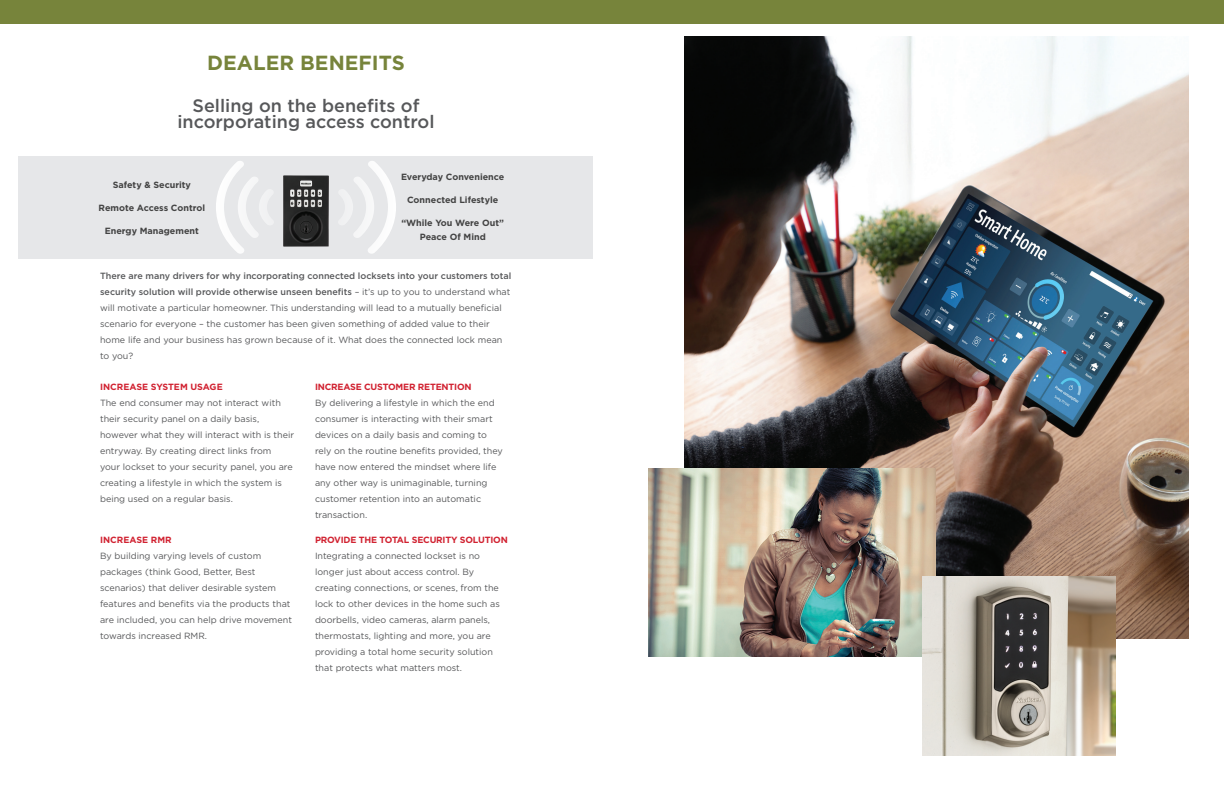
<style>
.page{position:relative;width:1224px;height:792px;background:#fff}
.page>*{position:absolute;margin:0;border:0;box-sizing:border-box;transform-origin:0 0}
.t1{font:700 20.4px "Gotham";color:#77843b}
.t2{font:500 18px/16px "Gotham";color:#57585a;text-align:center}
.t3{font:9px/16px "Gotham";color:#57585a}
.t4{font:700 9px/14px "Gotham";color:#434343;text-align:center}
.t5{font:700 9px "Gotham";letter-spacing:-.02em;color:#d12231}
.t6{font:700 9px "Gotham";color:#d12231}
.s1{font-weight:500}
</style>
<div class="page">
<div style="left:19px;top:157px;width:574px;height:102px;background:#e6e7e9"></div>
<svg style="left:342px;top:161px;width:54px;height:93px"></svg>
<svg style="left:216px;top:161px;width:55px;height:93px"></svg>
<img style="left:283px;top:175px;width:46px;height:72px">
<div style="left:0;top:0;width:621px;height:24px;background:#77843b"></div>
<img style="left:685px;top:36px;width:504px;height:603px">
<img style="left:648px;top:468px;width:288px;height:189px">
<img style="left:922px;top:576px;width:194px;height:180px">
<div style="left:603px;top:0;width:621px;height:24px;background:#77843b"></div>
<h1 class="t1" style="left:207px;top:49px;width:199px">DEALER BENEFITS</h1>
<h2 class="t2" style="left:177px;top:98px;width:259px">Selling on the benefits of incorporating access control</h2>
<p class="t4" style="left:113px;top:177px;width:80px">Safety &amp; Security</p>
<p class="t4" style="left:99px;top:200px;width:108px">Remote Access Control</p>
<p class="t4" style="left:105px;top:223px;width:96px">Energy Management</p>
<p class="t4" style="left:401px;top:169px;width:105px">Everyday Convenience</p>
<p class="t4" style="left:407px;top:192px;width:93px">Connected Lifestyle</p>
<p class="t4" style="left:401px;top:215px;width:104px">“While You Were Out”<br>Peace Of Mind</p>
<p class="t3" style="left:100px;top:267px;width:413px"><span class="s1">There are many drivers for why incorporating connected locksets into your customers total security solution will provide otherwise unseen benefits</span> – it’s up to you to understand what will motivate a particular homeowner. This understanding will lead to a mutually beneficial scenario for everyone – the customer has been given something of added value to their home life and your business has grown because of it. What does the connected lock mean to you?</p>
<p class="t6" style="left:100px;top:381px;width:124px">INCREASE SYSTEM USAGE</p>
<p class="t3" style="left:100px;top:394px;width:196px">The end consumer may not interact with their security panel on a daily basis, however what they will interact with is their entryway. By creating direct links from<br>your lockset to your security panel, you are creating a lifestyle in which the system is being used on a regular basis.</p>
<p class="t6" style="left:100px;top:534px;width:73px">INCREASE RMR</p>
<p class="t3" style="left:100px;top:548px;width:193px">By building varying levels of custom packages (think Good, Better, Best scenarios) that deliver desirable system features and benefits via the products that are included, you can help drive movement towards increased RMR.</p>
<p class="t5" style="left:315px;top:381px;width:158px">INCREASE CUSTOMER RETENTION</p>
<p class="t3" style="left:315px;top:395px;width:189px">By delivering a lifestyle in which the end consumer is interacting with their smart devices on a daily basis and coming to rely on the routine benefits provided, they have now entered the mindset where life any other way is unimaginable, turning customer retention into an automatic transaction.</p>
<p class="t5" style="left:315px;top:534px;width:194px">PROVIDE THE TOTAL SECURITY SOLUTION</p>
<p class="t3" style="left:315px;top:548px;width:186px">Integrating a connected lockset is no longer just about access control. By creating connections, or scenes, from the lock to other devices in the home such as doorbells, video cameras, alarm panels, thermostats, lighting and more, you are providing a total home security solution that protects what matters most.</p>
</div>
